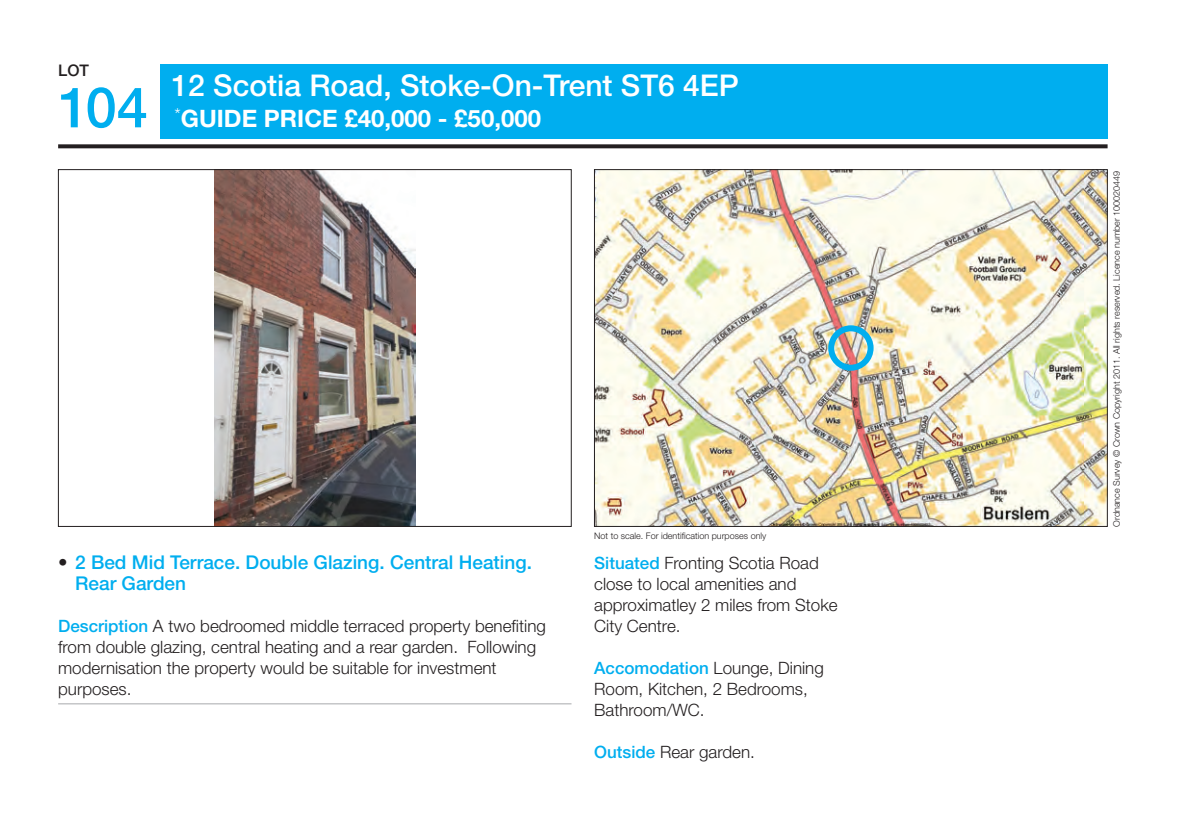
<style>
.page{position:relative;width:1192px;height:815px;background:#fff}
.page>*{position:absolute;margin:0;border:0;box-sizing:border-box;transform-origin:0 0}
.t1{font:500 56px "Helvetica Neue LT Std";color:#00aeef}
.t2{font:500 30px "Helvetica Neue LT Std";color:#fff}
.t3{font:700 24px "Helvetica Neue LT Std";color:#fff}
.t4{font:500 19px/21px "Helvetica Neue LT Std";color:#00aeef}
.t5{font:300 17px/21px "Helvetica Neue LT Std";color:#231f20}
.t6{font:500 16px "Helvetica Neue LT Std";color:#231f20}
.t7{font:300 9px "Helvetica Neue LT Std";color:#231f20}
.s1{color:#231f20}
.s2{font-weight:500;color:#00aeef}
</style>
<div class="page">
<div style="left:160px;top:64px;width:947px;height:74px;background:#00aeef"></div>
<svg style="left:58px;top:144px;width:1049px;height:4px;background:#353132"></svg>
<img style="left:596px;top:171px;width:509px;height:353px">
<div style="left:828px;top:325px;width:45px;height:45px;border:6px solid #00aeef;border-radius:50%"></div>
<img style="left:214px;top:171px;width:201px;height:353px">
<hr style="left:58px;top:703px;width:513px;height:1px;background:#a8a9ad">
<p class="t6" style="left:58px;top:60px;width:32px">LOT</p>
<h1 class="t1" style="left:58px;top:74px;width:91px">104</h1>
<h2 class="t2" style="left:171px;top:67px;width:568px">12 Scotia Road, Stoke-On-Trent ST6 4EP</h2>
<h3 class="t3" style="left:174px;top:104px;width:40px"><sup>*</sup>GUIDE</h3>
<h3 class="t3" style="left:264px;top:104px;width:16px">PRICE</h3>
<h3 class="t3" style="left:344px;top:104px;width:198px">£40,000 - £50,000</h3>
<p class="t7" style="left:594px;top:530px;width:174px">Not to scale. For identification purposes only</p>
<p class="t4" style="left:75px;top:551px;width:458px;text-indent:-17px"><span class="s1">•</span> 2 Bed Mid Terrace. Double Glazing. Central Heating.<br>Rear Garden</p>
<p class="t5" style="left:58px;top:614px;width:489px"><span class="s2">Description</span> A two bedroomed middle terraced property benefiting from double glazing, central heating and a rear garden. Following modernisation the property would be suitable for investment purposes.</p>
<p class="t5" style="left:594px;top:551px;width:245px"><span class="s2">Situated</span> Fronting Scotia Road close to local amenities and approximatley 2 miles from Stoke<br>City Centre.</p>
<p class="t5" style="left:594px;top:656px;width:231px"><span class="s2">Accomodation</span> Lounge, Dining<br>Room, Kitchen, 2 Bedrooms,<br>Bathroom/WC .</p>
<p class="t5" style="left:594px;top:740px;width:162px"><span class="s2">Outside</span> Rear garden.</p>
<p class="t7" style="left:1110px;top:526px;width:357px;rotate:-90deg">Ordnance Survey © Crown Copyright 2011. All rights reserved. Licence number 100020449</p>
</div>
